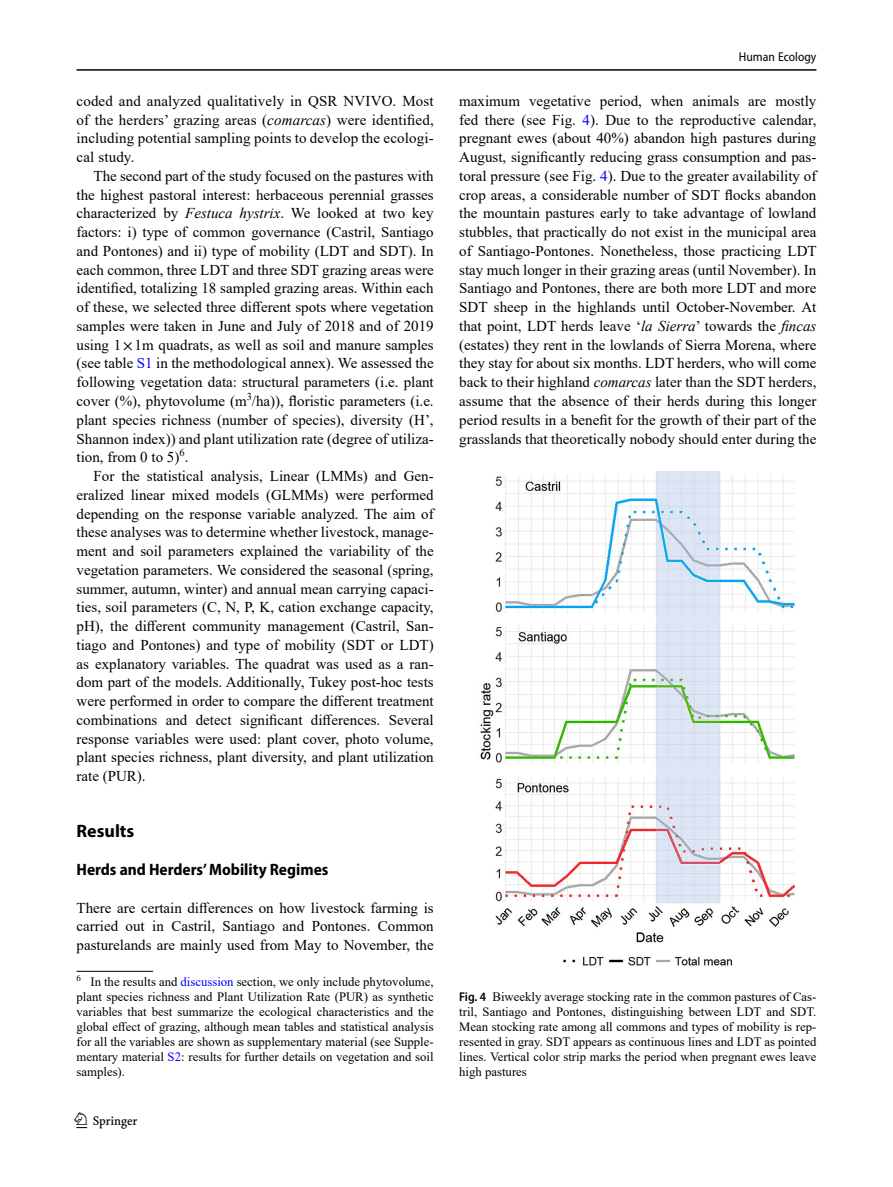
<style>
.page{position:relative;width:893px;height:1187px;background:#fff}
.page>*{position:absolute;margin:0;border:0;box-sizing:border-box;transform-origin:0 0}
.t1{font:22.5px "Springnew";color:#000}
.Head_1{font:700 18px "Myriad Pro";color:#000}
.Head_2_After_1{font:700 semi-condensed 16.5px "Myriad Pro";color:#000}
.Body_Text_Indent{font:15px/18.8px "Times New Roman";color:#000;text-align:justify}
.Body_Text{font:15px/18.8px "Times New Roman";color:#000;text-align:justify}
.Footnote{font:12.75px/15px "Times New Roman";color:#000;text-align:justify}
.Figure_Caption{font:12.75px/15px "Times New Roman";color:#000;text-align:justify}
.t2{font:semi-condensed 12.75px "Myriad Pro";color:#000}
.s1{font-style:italic}
.s2{font-family:"STIX"}
.s3{color:#00f}
.s4{font-family:"Myriad Pro";font-weight:600;font-stretch:semi-condensed}
</style>
<div class="page">
<hr style="left:77px;top:69px;width:739px;height:2px;background:#000">
<hr style="left:77px;top:970px;width:76px;height:1px;background:#000">
<img style="left:478px;top:471px;width:318px;height:496px">
<p class="Body_Text" style="left:77px;top:91px;width:359px">coded and analyzed qualitatively in QSR NVIVO. Most of the herders’ grazing areas (<span class="s1">comarcas</span>) were identified, including potential sampling points to develop the ecologi&shy;cal study.</p>
<p class="Body_Text_Indent" style="left:77px;top:166px;width:359px;text-indent:17px">The second part of the study focused on the pastures with the highest pastoral interest: herbaceous perennial grasses characterized by <span class="s1">Festuca hystrix</span>. We looked at two key factors: i) type of common governance (Castril, Santiago and Pontones) and ii) type of mobility (LDT and SDT). In each common, three LDT and three SDT grazing areas were identified, totalizing 18 sampled grazing areas. Within each of these, we selected three different spots where vegetation samples were taken in June and July of 2018 and of 2019 using 1<span class="s2">×</span>1m quadrats, as well as soil and manure samples (see table <span class="s3">S1</span> in the methodological annex). We assessed the following vegetation data: structural parameters (i.e. plant cover (%), phytovolume (m<sup>3</sup>/ha)), floristic parameters (i.e. plant species richness (number of species), diversity (H’, Shannon index)) and plant utilization rate (degree of utiliza&shy;tion, from 0 to 5)<sup>6</sup>.</p>
<p class="Body_Text_Indent" style="left:77px;top:466px;width:359px;text-indent:17px">For the statistical analysis, Linear (LMMs) and Gen&shy;eralized linear mixed models (GLMMs) were performed depending on the response variable analyzed. The aim of these analyses was to determine whether livestock, manage&shy;ment and soil parameters explained the variability of the vegetation parameters. We considered the seasonal (spring, summer, autumn, winter) and annual mean carrying capaci&shy;ties, soil parameters (C, N, P, K, cation exchange capacity, pH), the different community management (Castril, San&shy;tiago and Pontones) and type of mobility (SDT or LDT) as explanatory variables. The quadrat was used as a ran&shy;dom part of the models. Additionally, Tukey post-hoc tests were performed in order to compare the different treatment combinations and detect significant differences. Several response variables were used: plant cover, photo volume, plant species richness, plant diversity, and plant utilization rate (PUR).</p>
<p class="Head_1" style="left:77px;top:819px;width:59px">Results</p>
<p class="Head_2_After_1" style="left:77px;top:858px;width:253px">Herds and Herders’ Mobility Regimes</p>
<p class="Body_Text" style="left:77px;top:897px;width:359px">There are certain differences on how livestock farming is carried out in Castril, Santiago and Pontones. Common pasturelands are mainly used from May to November, the</p>
<p class="Footnote" style="left:77px;top:974px;width:359px"><sup>6</sup> In the results and <span class="s3">discussion</span> section, we only include phytovolume, plant species richness and Plant Utilization Rate (PUR) as synthetic variables that best summarize the ecological characteristics and the global effect of grazing, although mean tables and statistical analysis for all the variables are shown as supplementary material (see Supple&shy;mentary material <span class="s3">S2</span>: results for further details on vegetation and soil samples).</p>
<h1 class="t1" style="left:77px;top:1107px;width:63px">1 3</h1>
<p class="t2" style="left:739px;top:49px;width:79px">Human Ecology</p>
<p class="Body_Text" style="left:459px;top:91px;width:359px">maximum vegetative period, when animals are mostly fed there (see Fig. <span class="s3">4</span>). Due to the reproductive calendar, pregnant ewes (about 40%) abandon high pastures during August, significantly reducing grass consumption and pas&shy;toral pressure (see Fig. <span class="s3">4</span>). Due to the greater availability of crop areas, a considerable number of SDT flocks abandon the mountain pastures early to take advantage of lowland stubbles, that practically do not exist in the municipal area of Santiago-Pontones. Nonetheless, those practicing LDT stay much longer in their grazing areas (until November). In Santiago and Pontones, there are both more LDT and more SDT sheep in the highlands until October-November. At that point, LDT herds leave ‘<span class="s1">la Sierra</span>’ towards the <span class="s1">fincas </span>(estates) they rent in the lowlands of Sierra Morena, where they stay for about six months. LDT herders, who will come back to their highland <span class="s1">comarcas</span> later than the SDT herders, assume that the absence of their herds during this longer period results in a benefit for the growth of their part of the grasslands that theoretically nobody should enter during the</p>
<p class="Figure_Caption" style="left:459px;top:989px;width:359px"><span class="s4">Fig. 4</span> Biweekly average stocking rate in the common pastures of Cas&shy;tril, Santiago and Pontones, distinguishing between LDT and SDT.<br>Mean stocking rate among all commons and types of mobility is rep&shy;resented in gray. SDT appears as continuous lines and LDT as pointed lines. Vertical color strip marks the period when pregnant ewes leave high pastures</p>
</div>
